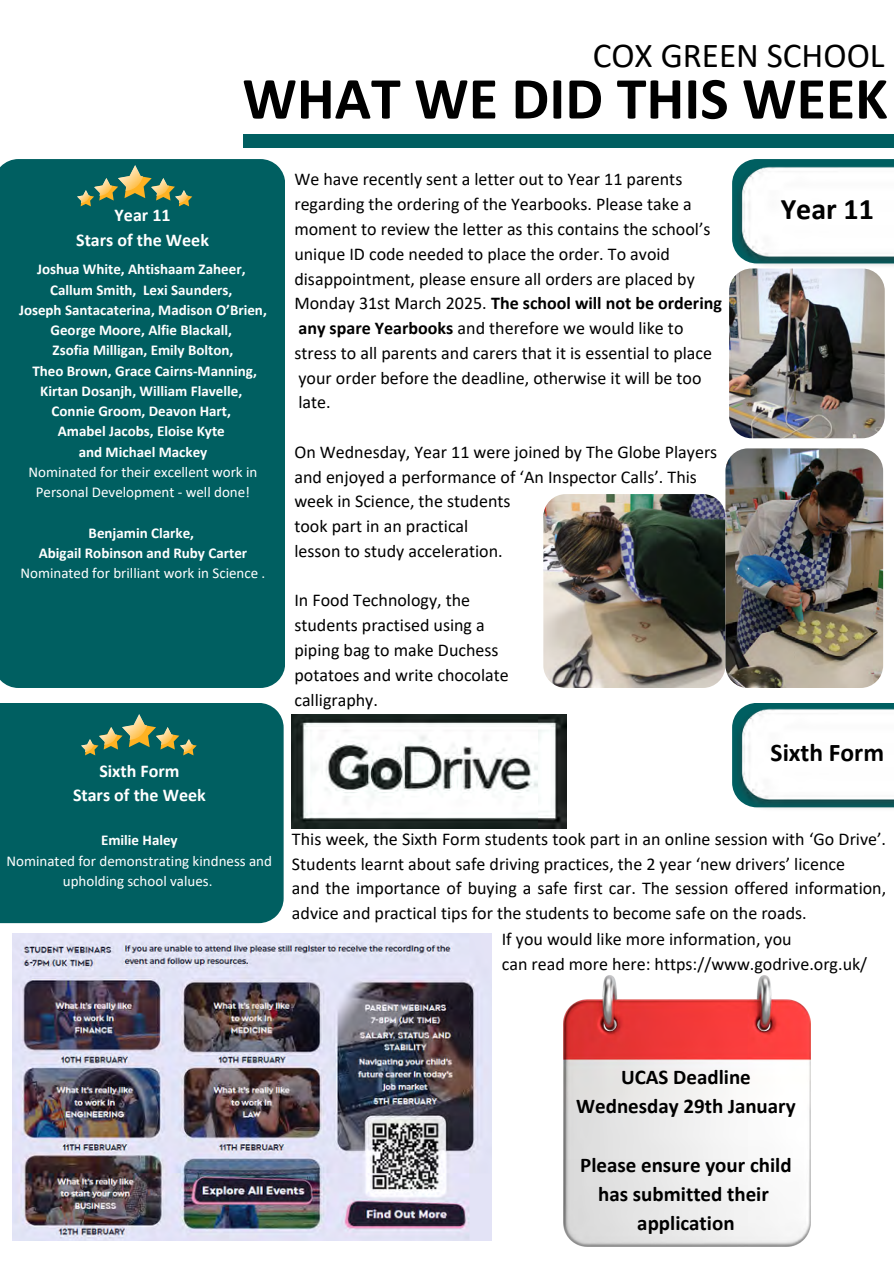
<style>
.page{position:relative;width:894px;height:1264px;background:#fff}
.page>*{position:absolute;margin:0;border:0;box-sizing:border-box;transform-origin:0 0}
.t1{font:700 60px "Calibri";color:#000}
.t2{font:35.1px "Calibri";color:#000}
.t3{font:700 30px "Calibri";color:#000}
.t4{font:700 25.5px "Calibri";color:#000}
.t5{font:700 21px/29.2px "Calibri";color:#000;text-align:center}
.t6{font:18px/24.8px "Calibri";color:#000}
.t7{font:700 18px "Calibri";color:#000}
.t8{font:700 18px/24.8px "Calibri";color:#fff;text-align:center}
.t9{font:700 15px/20.2px "Calibri";color:#fff;text-align:center}
.t10{font:15px/20.2px "Calibri";color:#fff;text-align:center}
.s1{font-weight:400}
.s2{font-weight:700}
</style>
<div class="page">
<svg style="left:742px;top:159px;width:151px;height:5px"></svg>
<img style="left:732px;top:164px;width:161px;height:102px">
<svg style="left:745px;top:703px;width:148px;height:3px"></svg>
<img style="left:732px;top:706px;width:161px;height:103px">
<div style="left:243px;top:134px;width:650px;height:14px;background:#005f61"></div>
<div style="left:0;top:703px;width:283px;height:220px;background:#005f61"></div>
<div style="left:0;top:159px;width:285px;height:529px;background:#005f61"></div>
<svg style="left:77px;top:166px;width:115px;height:40px;background:#3f785e"></svg>
<img style="left:95px;top:178px;width:17px;height:17px">
<svg style="left:82px;top:715px;width:115px;height:40px;background:#3f785e"></svg>
<img style="left:99px;top:727px;width:17px;height:17px">
<img style="left:12px;top:933px;width:479px;height:307px">
<img style="left:729px;top:268px;width:155px;height:170px;border-radius:22px">
<img style="left:543px;top:494px;width:182px;height:193px;border-radius:22px">
<img style="left:725px;top:448px;width:157px;height:240px;border-radius:23px">
<img style="left:292px;top:715px;width:274px;height:113px">
<img style="left:563px;top:975px;width:247px;height:271px">
<p class="t2" style="left:592px;top:41px;width:293px">COX GREEN SCHOOL</p>
<p class="t1" style="left:242px;top:73px;width:646px">WHAT WE DID THIS WEEK</p>
<h2 class="t6" style="left:294px;top:169px;width:389px">We have recently sent a letter out to Year 11 parents</h2>
<h1 class="t6" style="left:294px;top:193px;width:398px">regarding the ordering of the Yearbooks. Please take a</h1>
<p class="t6" style="left:294px;top:218px;width:417px">moment to review the letter as this contains the school’s</p>
<h6 class="t6" style="left:294px;top:243px;width:377px">unique ID code needed to place the order. To avoid</h6>
<p class="t6" style="left:294px;top:268px;width:402px">disappointment, please ensure all orders are placed by</p>
<p class="t7" style="left:294px;top:296px;width:429px"><span class="s1">Monday 31st March 2025.</span> The school will not be ordering</p>
<p class="t6" style="left:298px;top:317px;width:386px"><span class="s2">any spare Yearbooks</span> and therefore we would like to</p>
<p class="t6" style="left:294px;top:342px;width:419px">stress to all parents and carers that it is essential to place</p>
<p class="t6" style="left:298px;top:367px;width:404px">your order before the deadline, otherwise it will be too</p>
<p class="t6" style="left:298px;top:391px;width:34px">late.</p>
<p class="t6" style="left:294px;top:441px;width:424px">On Wednesday, Year 11 were joined by The Globe Players</p>
<p class="t6" style="left:294px;top:466px;width:404px">and enjoyed a performance of ‘An Inspector Calls’. This</p>
<p class="t6" style="left:294px;top:490px;width:217px">week in Science, the students</p>
<p class="t6" style="left:294px;top:515px;width:175px">took part in an practical</p>
<p class="t6" style="left:294px;top:540px;width:210px">lesson to study acceleration.</p>
<p class="t6" style="left:294px;top:589px;width:177px">In Food Technology, the</p>
<p class="t6" style="left:294px;top:614px;width:192px">students practised using a</p>
<h6 class="t6" style="left:294px;top:639px;width:206px">piping bag to make Duchess</h6>
<p class="t6" style="left:294px;top:664px;width:216px">potatoes and write chocolate</p>
<p class="t6" style="left:294px;top:688px;width:85px">calligraphy.</p>
<p class="t8" style="left:115px;top:204px;width:57px">Year 11</p>
<p class="t3" style="left:780px;top:196px;width:95px">Year 11</p>
<p class="t8" style="left:76px;top:229px;width:134px">Stars of the Week</p>
<p class="t9" style="left:37px;top:260px;width:210px">Joshua White, Ahtishaam Zaheer,</p>
<p class="t9" style="left:50px;top:281px;width:184px">Callum Smith, Lexi Saunders,</p>
<p class="t9" style="left:19px;top:301px;width:249px">Joseph Santacaterina, Madison O’Brien,<br>George Moore, Alfie Blackall,</p>
<p class="t9" style="left:53px;top:341px;width:182px">Zsofia Milligan, Emily Bolton,</p>
<p class="t9" style="left:32px;top:362px;width:226px">Theo Brown, Grace Cairns-Manning,<br>Kirtan Dosanjh, William Flavelle,</p>
<p class="t9" style="left:52px;top:402px;width:181px">Connie Groom, Deavon Hart,</p>
<p class="t9" style="left:58px;top:422px;width:168px">Amabel Jacobs, Eloise Kyte</p>
<p class="t9" style="left:79px;top:443px;width:130px">and Michael Mackey</p>
<p class="t10" style="left:28px;top:463px;width:230px">Nominated for their excellent work in<br>Personal Development - well done!</p>
<p class="t9" style="left:89px;top:524px;width:107px">Benjamin Clarke,</p>
<p class="t9" style="left:39px;top:544px;width:210px">Abigail Robinson and Ruby Carter</p>
<p class="t10" style="left:20px;top:564px;width:246px">Nominated for brilliant work in Science .</p>
<p class="t8" style="left:73px;top:759px;width:134px">Sixth Form<br>Stars of the Week</p>
<h3 class="t9" style="left:101px;top:831px;width:78px">Emilie Haley</h3>
<p class="t10" style="left:7px;top:851px;width:267px">Nominated for demonstrating kindness and upholding school values.</p>
<p class="t4" style="left:770px;top:742px;width:115px">Sixth Form</p>
<p class="t6" style="left:292px;top:828px;width:595px">This week, the Sixth Form students took part in an online session with ‘Go Drive’.<br>Students learnt about safe driving practices, the 2 year ‘new drivers’ licence</p>
<p class="t6" style="left:292px;top:877px;width:595px">and the importance of buying a safe first car. The session offered information, advice and practical tips for the students to become safe on the roads.</p>
<p class="t6" style="left:501px;top:928px;width:291px">If you would like more information, you</p>
<p class="t6" style="left:501px;top:952px;width:367px">can read more here: https://www.godrive.org.uk/</p>
<p class="t5" style="left:576px;top:1064px;width:221px">UCAS Deadline<br>Wednesday 29th January</p>
<p class="t5" style="left:580px;top:1151px;width:213px">Please ensure your child has submitted their application</p>
</div>
